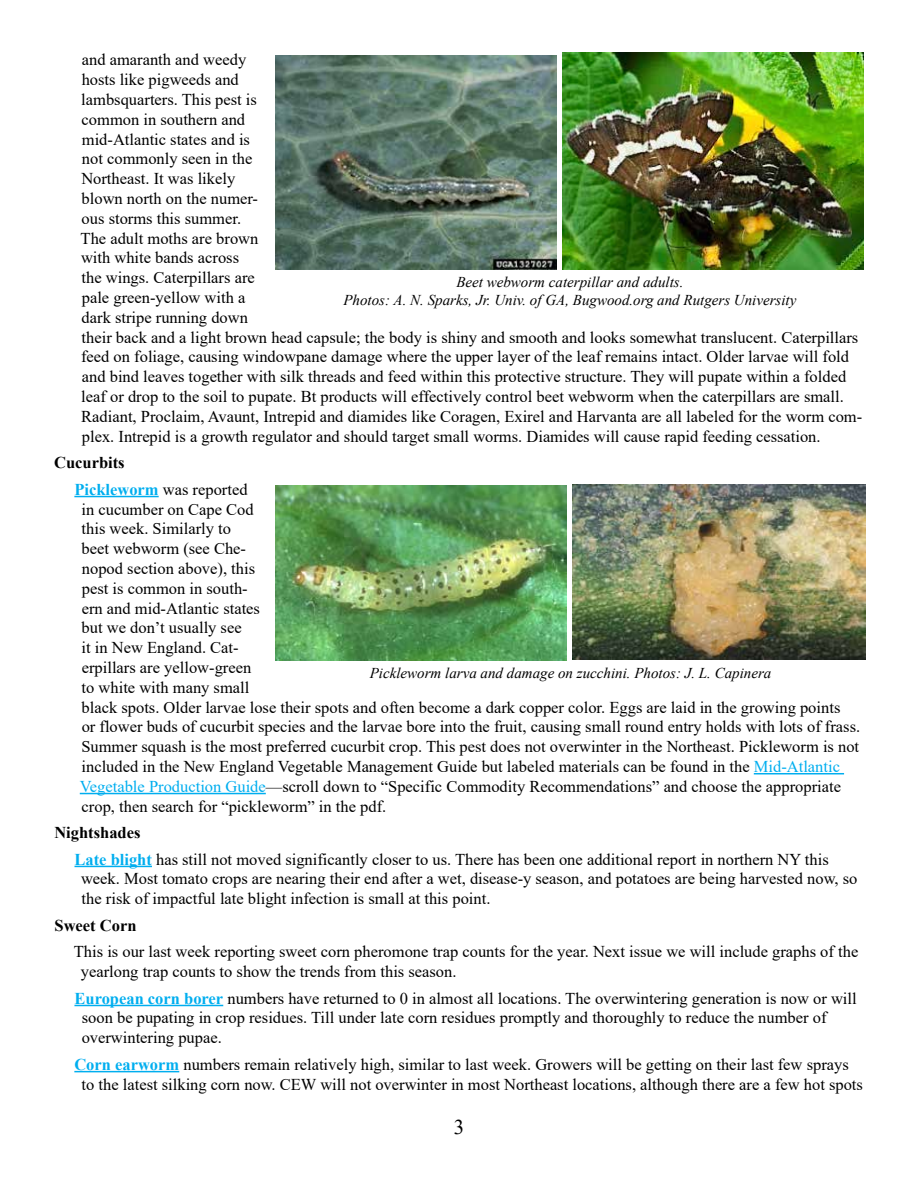
<style>
.page{position:relative;width:918px;height:1188px;background:#fff}
.page>*{position:absolute;margin:0;border:0;box-sizing:border-box;transform-origin:0 0}
.t1{font:21px "Times New Roman";color:#000}
.t2{font:16.5px/19.8px "Times New Roman";color:#000}
.t3{font:700 16.5px "Times New Roman";color:#000}
.t4{font:italic 15px/18px "Times New Roman";color:#000;text-align:center}
.s1{font-weight:700}
.s2{font-weight:700;color:#00aeef}
.s3{color:#00aeef}
</style>
<div class="page">
<hr style="left:74px;top:496px;width:85px;height:1px;background:#00aeef">
<hr style="left:754px;top:773px;width:90px;height:1px;background:#00aeef">
<hr style="left:80px;top:793px;width:186px;height:1px;background:#00aeef">
<hr style="left:74px;top:866px;width:78px;height:1px;background:#00aeef">
<hr style="left:74px;top:1005px;width:149px;height:1px;background:#00aeef">
<hr style="left:74px;top:1071px;width:105px;height:1px;background:#00aeef">
<img style="left:563px;top:52px;width:301px;height:217px">
<img style="left:573px;top:484px;width:292px;height:176px">
<img style="left:276px;top:55px;width:281px;height:214px">
<img style="left:276px;top:486px;width:291px;height:174px">
<p class="t2" style="left:81px;top:49px;width:783px">and amaranth and weedy<br>hosts like pigweeds and<br>lambsquarters. This pest is<br>common in southern and<br>mid-Atlantic states and is<br>not commonly seen in the<br>Northeast. It was likely<br>blown north on the numer-<br>ous storms this summer.<br>The adult moths are brown<br>with white bands across<br>the wings. Caterpillars are<br>pale green-yellow with a<br>dark stripe running down<br>their back and a light brown head capsule; the body is shiny and smooth and looks somewhat translucent. Caterpillars feed on foliage, causing windowpane damage where the upper layer of the leaf remains intact. Older larvae will fold and bind leaves together with silk threads and feed within this protective structure. They will pupate within a folded leaf or drop to the soil to pupate. Bt products will effectively control beet webworm when the caterpillars are small.<br>Radiant, Proclaim, Avaunt, Intrepid and diamides like Coragen, Exirel and Harvanta are all labeled for the worm com&shy;plex. Intrepid is a growth regulator and should target small worms. Diamides will cause rapid feeding cessation.</p>
<p class="t2" style="left:74px;top:449px;width:175px;line-height:26.5px;text-indent:-20px"><span class="s1">Cucurbits<br></span><span class="s2">Pickleworm</span> was reported</p>
<p class="t2" style="left:80px;top:499px;width:782px">in cucumber on Cape Cod<br>this week. Similarly to<br>beet webworm (see Che-<br>nopod section above), this<br>pest is common in south-<br>ern and mid-Atlantic states<br>but we don’t usually see<br>it in New England. Cat-<br>erpillars are yellow-green<br>to white with many small<br>black spots. Older larvae lose their spots and often become a dark copper color. Eggs are laid in the growing points<br>or flower buds of cucurbit species and the larvae bore into the fruit, causing small round entry holds with lots of frass.<br>Summer squash is the most preferred cucurbit crop. This pest does not overwinter in the Northeast. Pickleworm is not included in the New England Vegetable Management Guide but labeled materials can be found in the <span class="s3">Mid-Atlantic Vegetable Production Guide</span>—scroll down to “Specific Commodity Recommendations” and choose the appropriate crop, then search for “pickleworm” in the pdf.</p>
<p class="t2" style="left:75px;top:819px;width:756px;line-height:26.5px;text-indent:-20px"><span class="s1">Nightshades<br></span><span class="s2">Late blight</span> has still not moved significantly closer to us. There has been one additional report in northern NY this</p>
<p class="t2" style="left:81px;top:868px;width:778px">week. Most tomato crops are nearing their end after a wet, disease-y season, and potatoes are being harvested now, so the risk of impactful late blight infection is small at this point.</p>
<p class="t3" style="left:55px;top:913px;width:84px">Sweet Corn</p>
<p class="t2" style="left:81px;top:941px;width:779px;text-indent:-7px">This is our last week reporting sweet corn pheromone trap counts for the year. Next issue we will include graphs of the yearlong trap counts to show the trends from this season.</p>
<p class="t2" style="left:82px;top:988px;width:777px;text-indent:-7px"><span class="s2">European corn borer</span> numbers have returned to 0 in almost all locations. The overwintering generation is now or will soon be pupating in crop residues. Till under late corn residues promptly and thoroughly to reduce the number of overwintering pupae.</p>
<p class="t2" style="left:82px;top:1054px;width:783px;text-indent:-7px"><span class="s2">Corn earworm</span> numbers remain relatively high, similar to last week. Growers will be getting on their last few sprays to the latest silking corn now. CEW will not overwinter in most Northeast locations, although there are a few hot spots</p>
<p class="t4" style="left:343px;top:273px;width:455px">Beet webworm caterpillar and adults.<br>Photos: A. N. Sparks, Jr. Univ. of GA, Bugwood.org and Rutgers University</p>
<p class="t4" style="left:370px;top:664px;width:403px">Pickleworm larva and damage on zucchini. Photos: J. L. Capinera</p>
<p class="t1" style="left:454px;top:1112px;width:12px">3</p>
</div>
